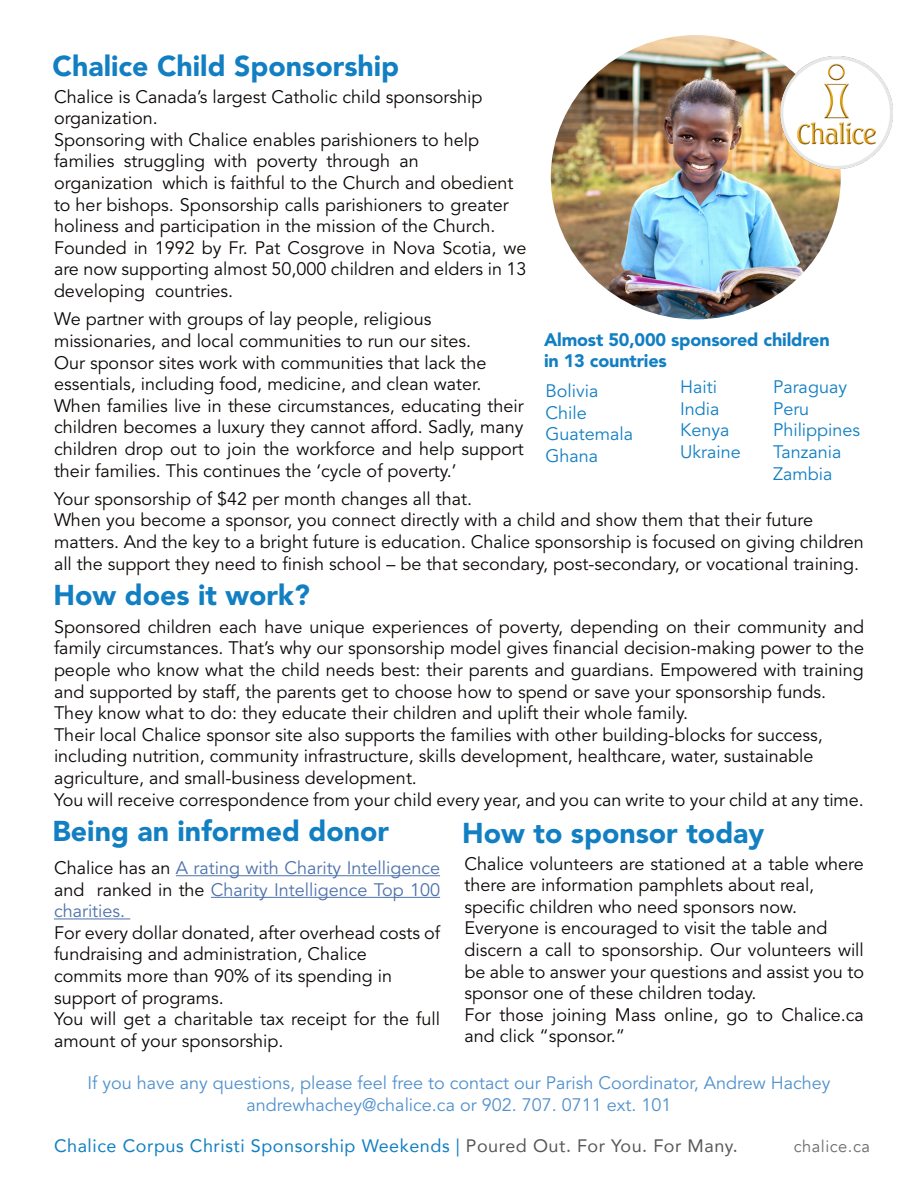
<style>
.page{position:relative;width:918px;height:1188px;background:#fff}
.page>*{position:absolute;margin:0;border:0;box-sizing:border-box;transform-origin:0 0}
.t1{font:900 28.5px "Avenir LT Std";color:#127fc3}
.t2{font:18px/21.6px "Avenir LT Std";color:#0c0806}
.t3{font:18px "Avenir LT Std";color:#5291cd}
.t4{font:18px/21.6px "Avenir LT Std";color:#4d72ac;text-align:justify}
.t5{font:18px/21.6px "Avenir LT Std";color:#127fc3}
.t6{font:18px "Avenir";letter-spacing:.03em;color:#127fc3}
.t7{font:900 18px "Avenir LT Std";letter-spacing:-.01em;color:#127fc3}
.t8{font:16.5px "Avenir";letter-spacing:.03em;color:#6c6d70}
.s1{color:#0c0806}
.s2{color:#57585a}
</style>
<div class="page">
<hr style="left:176px;top:875px;width:264px;height:1px;background:#4d72ac">
<hr style="left:211px;top:897px;width:229px;height:1px;background:#4d72ac">
<hr style="left:54px;top:918px;width:76px;height:1px;background:#4d72ac">
<img style="left:551px;top:35px;width:290px;height:284px">
<img style="left:775px;top:54px;width:118px;height:119px">
<p class="t1" style="left:52px;top:48px;width:348px">Chalice Child Sponsorship</p>
<p class="t2" style="left:54px;top:86px;width:474px">Chalice is Canada’s largest Catholic child sponsorship organization.<br>Sponsoring with Chalice enables parishioners to help families struggling with poverty through an<br>organization which is faithful to the Church and obedient to her bishops. Sponsorship calls parishioners to greater holiness and participation in the mission of the Church.<br>Founded in 1992 by Fr. Pat Cosgrove in Nova Scotia, we are now supporting almost 50,000 children and elders in 13 developing countries.</p>
<p class="t2" style="left:54px;top:309px;width:471px">We partner with groups of lay people, religious missionaries, and local communities to run our sites.<br>Our sponsor sites work with communities that lack the essentials, including food, medicine, and clean water.<br>When families live in these circumstances, educating their children becomes a luxury they cannot afford. Sadly, many children drop out to join the workforce and help support their families. This continues the ‘cycle of poverty.’</p>
<p class="t7" style="left:544px;top:329px;width:287px">Almost 50,000 sponsored children</p>
<p class="t7" style="left:544px;top:350px;width:124px">in 13 countries</p>
<p class="t5" style="left:773px;top:377px;width:76px">Paraguay<br>Peru</p>
<p class="t5" style="left:773px;top:420px;width:89px">Philippines</p>
<p class="t5" style="left:773px;top:442px;width:70px">Tanzania</p>
<p class="t5" style="left:773px;top:463px;width:61px">Zambia</p>
<p class="t5" style="left:680px;top:377px;width:38px">Haiti</p>
<p class="t5" style="left:680px;top:398px;width:41px">India</p>
<p class="t5" style="left:680px;top:420px;width:51px">Kenya</p>
<p class="t5" style="left:680px;top:442px;width:62px">Ukraine</p>
<p class="t5" style="left:546px;top:381px;width:54px">Bolivia</p>
<p class="t5" style="left:546px;top:402px;width:43px">Chile</p>
<p class="t5" style="left:546px;top:424px;width:89px">Guatemala</p>
<p class="t5" style="left:546px;top:445px;width:54px">Ghana</p>
<p class="t2" style="left:54px;top:488px;width:420px">Your sponsorship of $42 per month changes all that.</p>
<p class="t2" style="left:54px;top:510px;width:761px">When you become a sponsor, you connect directly with a child and show them that their future</p>
<p class="t2" style="left:54px;top:531px;width:811px">matters. And the key to a bright future is education. Chalice sponsorship is focused on giving children all the support they need to finish school – be that secondary, post-secondary, or vocational training.</p>
<p class="t1" style="left:54px;top:578px;width:258px">How does it work?</p>
<p class="t2" style="left:54px;top:616px;width:812px;text-align:justify">Sponsored children each have unique experiences of poverty, depending on their community and family circumstances. That’s why our sponsorship model gives financial decision-making power to the people who know what the child needs best: their parents and guardians. Empowered with training and supported by staff, the parents get to choose how to spend or save your sponsorship funds.</p>
<p class="t2" style="left:54px;top:703px;width:636px">They know what to do: they educate their children and uplift their whole family.</p>
<p class="t2" style="left:54px;top:724px;width:770px">Their local Chalice sponsor site also supports the families with other building-blocks for success,</p>
<p class="t2" style="left:54px;top:746px;width:761px">including nutrition, community infrastructure, skills development, healthcare, water, sustainable</p>
<p class="t2" style="left:54px;top:768px;width:364px">agriculture, and small-business development.</p>
<p class="t2" style="left:54px;top:789px;width:812px">You will receive correspondence from your child every year, and you can write to your child at any time.</p>
<p class="t1" style="left:52px;top:814px;width:338px">Being an informed donor</p>
<p class="t4" style="left:54px;top:857px;width:388px"><span class="s1">Chalice has an</span> A rating with Charity Intelligence <span class="s1">and ranked in the</span> Charity Intelligence Top 100 charities.</p>
<p class="t2" style="left:54px;top:922px;width:388px">For every dollar donated, after overhead costs of fundraising and administration, Chalice</p>
<p class="t2" style="left:54px;top:965px;width:340px">commits more than 90% of its spending in</p>
<p class="t2" style="left:54px;top:987px;width:171px">support of programs.</p>
<p class="t2" style="left:54px;top:1009px;width:388px">You will get a charitable tax receipt for the full amount of your sponsorship.</p>
<p class="t1" style="left:462px;top:816px;width:304px">How to sponsor today</p>
<p class="t2" style="left:464px;top:853px;width:401px">Chalice volunteers are stationed at a table where there are information pamphlets about real,</p>
<p class="t2" style="left:464px;top:896px;width:334px">specific children who need sponsors now.</p>
<p class="t2" style="left:464px;top:918px;width:365px">Everyone is encouraged to visit the table and</p>
<p class="t2" style="left:464px;top:939px;width:401px;text-align:justify">discern a call to sponsorship. Our volunteers will be able to answer your questions and assist you to sponsor one of these children today.</p>
<p class="t2" style="left:464px;top:1004px;width:401px">For those joining Mass online, go to Chalice.ca and click “sponsor.”</p>
<p class="t3" style="left:87px;top:1073px;width:745px">If you have any questions, please feel free to contact our Parish Coordinator, Andrew Hachey</p>
<p class="t3" style="left:247px;top:1094px;width:426px">andrewhachey@chalice.ca or 902. 707. 0711 ext. 101</p>
<p class="t6" style="left:54px;top:1131px;width:685px">Chalice Corpus Christi Sponsorship Weekends | <span class="s2">Poured Out. For You. For Many.</span></p>
<p class="t8" style="left:794px;top:1136px;width:78px">chalice.ca</p>
</div>
